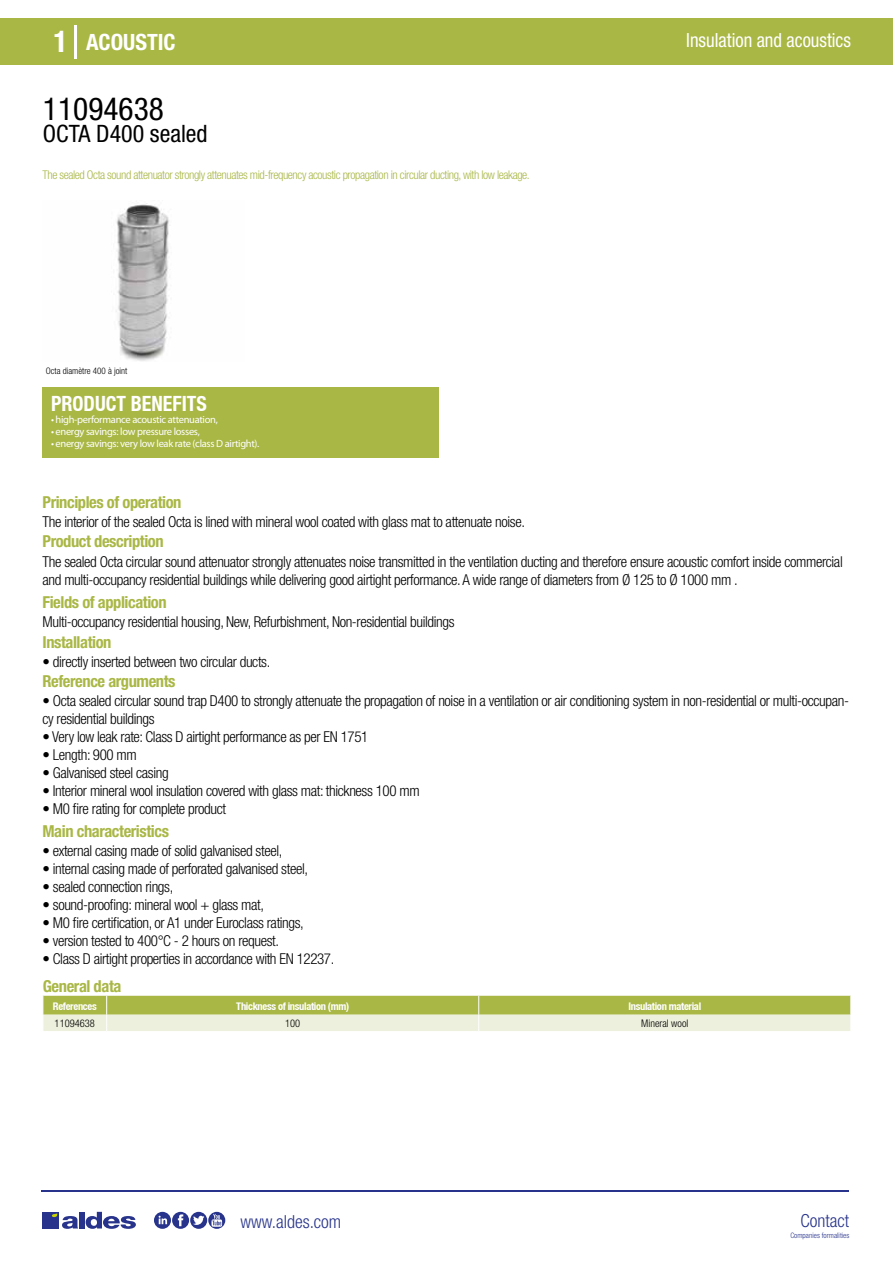
<style>
.page{position:relative;width:893px;height:1263px;background:#fff}
.page>*{position:absolute;margin:0;border:0;box-sizing:border-box;transform-origin:0 0}
.t1{font:condensed 31.5px "Helvetica Neue LT Std";color:#000}
.t2{font:condensed 24px "Helvetica Neue LT Std";color:#000}
.t3{font:700 condensed 22.5px "Helvetica Neue LT Std";color:#fff}
.t4{font:700 condensed 21px "Helvetica Neue";color:#fff;scale:.95 1}
.t5{font:condensed 19.5px "Helvetica Neue LT Std";color:#fff;scale:.95 1}
.t6{font:300 condensed 18px "Helvetica Neue";color:#28348b}
.t7{font:700 condensed 16.5px "Helvetica Neue LT Std";letter-spacing:-.025em;color:#a9b745}
.t8{font:300 condensed 15px/18px "Helvetica Neue LT Std";letter-spacing:-.025em;color:#000}
.t9{font:300 condensed 12px "Helvetica Neue LT Std";letter-spacing:-.035em;color:#a9b745}
.t10{font:10.5px "Myriad Pro";letter-spacing:-.03em;color:#fff}
.t11{font:700 condensed 10.5px "Helvetica Neue";letter-spacing:-.03em;color:#fff}
.t12{font:300 condensed 10.5px "Helvetica Neue";color:#000}
.t13{font:300 condensed 9px "Helvetica Neue";color:#000}
.t14{font:300 condensed 7.5px "Helvetica Neue";color:#28348b}
.s1{font-size:30px}
</style>
<div class="page">
<div style="left:0;top:18px;width:893px;height:46px;background:#a9b745"></div>
<div style="left:43px;top:387px;width:396px;height:70px;background:#a9b745"></div>
<hr style="left:74px;top:25px;width:2px;height:33px;background:#fff">
<svg style="left:116px;top:203px;width:53px;height:158px;background:#b9b8b9"></svg>
<svg style="left:43px;top:996px;width:808px;height:35px;background:#c9d28c"></svg>
<hr style="left:41px;top:1190px;width:808px;height:1px;background:#28348b">
<svg style="left:154px;top:1212px;width:71px;height:17px"></svg>
<div style="left:42px;top:1212px;width:17px;height:16px;background:#28348b"></div>
<div style="left:79px;top:1212px;width:5px;height:16px;background:#28348b"></div>
<svg style="left:86px;top:1212px;width:50px;height:17px"></svg>
<svg style="left:52px;top:1213px;width:26px;height:16px"></svg>
<h3 class="t3" style="left:54px;top:28px;width:124px"><span class="s1">1</span> ACOUSTIC</h3>
<h3 class="t5" style="left:686px;top:29px;width:175px">Insulation and acoustics</h3>
<h1 class="t1" style="left:43px;top:91px;width:122px">11094638</h1>
<h2 class="t2" style="left:43px;top:120px;width:166px">OCTA D400 sealed</h2>
<p class="t9" style="left:43px;top:167px;width:489px">The sealed Octa sound attenuator strongly attenuates mid-frequency acoustic propagation in circular ducting, with low leakage.</p>
<p class="t13" style="left:46px;top:365px;width:83px">Octa diamètre 400 à joint</p>
<h3 class="t4" style="left:51px;top:391px;width:166px">PRODUCT BENEFITS</h3>
<p class="t10" style="left:51px;top:413px;width:168px">• high-performance acoustic attenuation,</p>
<p class="t10" style="left:51px;top:425px;width:150px">• energy savings: low pressure losses,</p>
<p class="t10" style="left:51px;top:437px;width:210px">• energy savings: very low leak rate (class D airtight).</p>
<p class="t7" style="left:43px;top:492px;width:140px">Principles of operation</p>
<p class="t7" style="left:43px;top:531px;width:123px">Product description</p>
<p class="t8" style="left:43px;top:513px;width:484px">The interior of the sealed Octa is lined with mineral wool coated with glass mat to attenuate noise.</p>
<p class="t8" style="left:43px;top:552px;width:802px">The sealed Octa circular sound attenuator strongly attenuates noise transmitted in the ventilation ducting and therefore ensure acoustic comfort inside commercial and multi-occupancy residential buildings while delivering good airtight performance. A wide range of diameters from Ø 125 to Ø 1000 mm .</p>
<p class="t8" style="left:43px;top:613px;width:413px">Multi-occupancy residential housing, New, Refurbishment, Non-residential buildings</p>
<p class="t8" style="left:43px;top:652px;width:229px">• directly inserted between two circular ducts.</p>
<p class="t7" style="left:43px;top:592px;width:126px">Fields of application</p>
<p class="t7" style="left:43px;top:632px;width:70px">Installation</p>
<p class="t7" style="left:43px;top:671px;width:135px">Reference arguments</p>
<p class="t8" style="left:43px;top:692px;width:808px">• Octa sealed circular sound trap D400 to strongly attenuate the propagation of noise in a ventilation or air conditioning system in non-residential or multi-occupan&shy;cy residential buildings</p>
<p class="t8" style="left:43px;top:728px;width:327px">• Very low leak rate: Class D airtight performance as per EN 1751</p>
<p class="t8" style="left:43px;top:746px;width:96px">• Length: 900 mm</p>
<p class="t8" style="left:43px;top:764px;width:128px">• Galvanised steel casing</p>
<p class="t8" style="left:43px;top:782px;width:379px">• Interior mineral wool insulation covered with glass mat: thickness 100 mm</p>
<p class="t8" style="left:43px;top:800px;width:185px">• M0 fire rating for complete product</p>
<p class="t7" style="left:43px;top:821px;width:128px">Main characteristics</p>
<p class="t8" style="left:43px;top:842px;width:241px">• external casing made of solid galvanised steel,</p>
<p class="t8" style="left:43px;top:860px;width:267px">• internal casing made of perforated galvanised steel,</p>
<p class="t8" style="left:43px;top:878px;width:132px">• sealed connection rings,</p>
<p class="t8" style="left:43px;top:896px;width:223px">• sound-proofing: mineral wool + glass mat,</p>
<p class="t8" style="left:43px;top:914px;width:263px">• M0 fire certification, or A1 under Euroclass ratings,</p>
<p class="t8" style="left:43px;top:932px;width:238px">• version tested to 400°C - 2 hours on request.</p>
<p class="t8" style="left:43px;top:950px;width:293px">• Class D airtight properties in accordance with EN 12237.</p>
<p class="t7" style="left:43px;top:976px;width:80px">General data</p>
<p class="t11" style="left:53px;top:1000px;width:45px">References</p>
<p class="t11" style="left:236px;top:1000px;width:114px">Thickness of insulation (mm)</p>
<p class="t11" style="left:628px;top:1000px;width:74px">Insulation material</p>
<p class="t12" style="left:55px;top:1017px;width:42px">11094638</p>
<p class="t12" style="left:285px;top:1017px;width:17px">100</p>
<p class="t12" style="left:641px;top:1017px;width:49px">Mineral wool</p>
<p class="t6" style="left:240px;top:1211px;width:102px">www.aldes.com</p>
<p class="t6" style="left:800px;top:1211px;width:50px">Contact</p>
<p class="t14" style="left:790px;top:1230px;width:60px">Companies formalities</p>
</div>
